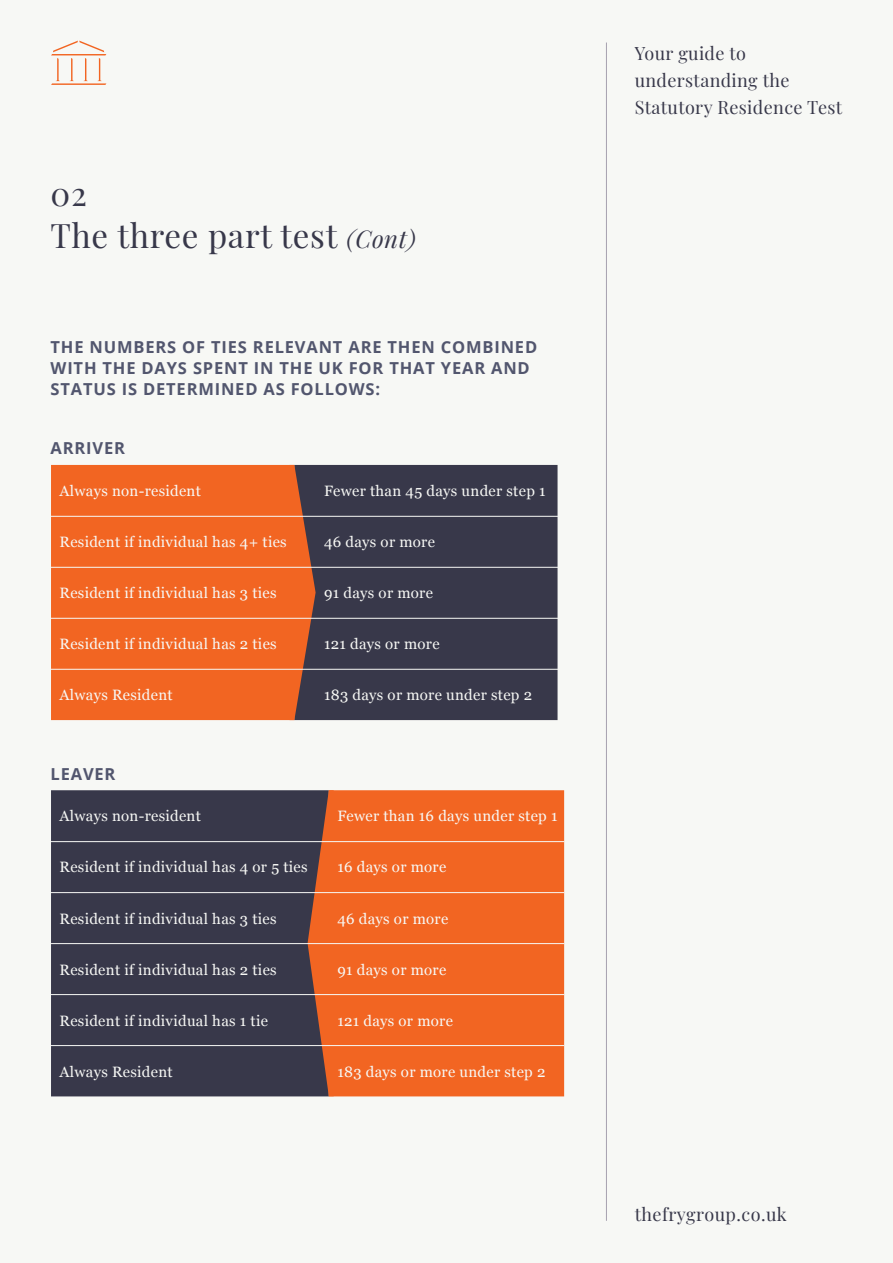
<style>
.page{position:relative;width:893px;height:1263px;background:#f7f8f5}
.page>*{position:absolute;margin:0;border:0;box-sizing:border-box;transform-origin:0 0}
.t1{font:33px/42px "Playfair Display";letter-spacing:.02em;color:#38384a}
.t2{font:18px/27px "Playfair Display";letter-spacing:.02em;color:#38384a}
.t3{font:700 16.5px/21px "Open Sans";letter-spacing:.05em;color:#52566e}
.t4{font:15px "Georgia";letter-spacing:.02em;color:#f7f8f5}
.s1{font-style:italic;font-size:24px}
</style>
<div class="page">
<svg style="left:51px;top:40px;width:55px;height:45px"></svg>
<hr style="left:606px;top:43px;width:1px;height:1178px;background:#a6a1af">
<div style="left:51px;top:790px;width:257px;height:306px;background:#38384a"></div>
<div style="left:334px;top:790px;width:230px;height:306px;background:#f26522"></div>
<svg style="left:308px;top:790px;width:26px;height:306px"></svg>
<hr style="left:44px;top:841px;width:520px;height:1px;background:#f7f8f5">
<hr style="left:44px;top:892px;width:520px;height:1px;background:#f7f8f5">
<hr style="left:44px;top:943px;width:520px;height:1px;background:#f7f8f5">
<div style="left:51px;top:465px;width:238px;height:255px;background:#f26522"></div>
<div style="left:316px;top:465px;width:242px;height:255px;background:#38384a"></div>
<svg style="left:289px;top:465px;width:27px;height:255px"></svg>
<hr style="left:44px;top:516px;width:520px;height:1px;background:#f7f8f5">
<hr style="left:44px;top:567px;width:520px;height:1px;background:#f7f8f5">
<hr style="left:44px;top:618px;width:520px;height:1px;background:#f7f8f5">
<hr style="left:44px;top:669px;width:520px;height:1px;background:#f7f8f5">
<hr style="left:44px;top:994px;width:520px;height:1px;background:#f7f8f5">
<hr style="left:44px;top:1045px;width:520px;height:1px;background:#f7f8f5">
<h1 class="t1" style="left:51px;top:170px;width:367px">02<br>The three part test <span class="s1">(Cont)</span></h1>
<p class="t3" style="left:51px;top:336px;width:488px">THE NUMBERS OF TIES RELEVANT ARE THEN COMBINED<br>WITH THE DAYS SPENT IN THE UK FOR THAT YEAR AND<br>STATUS IS DETERMINED AS FOLLOWS:</p>
<p class="t3" style="left:51px;top:437px;width:76px">ARRIVER</p>
<p class="t4" style="left:60px;top:480px;width:143px">Always non-resident</p>
<p class="t4" style="left:324px;top:480px;width:223px">Fewer than 45 days under step 1</p>
<p class="t4" style="left:60px;top:531px;width:229px">Resident if individual has 4+ ties</p>
<p class="t4" style="left:324px;top:531px;width:112px">46 days or more</p>
<p class="t4" style="left:60px;top:582px;width:219px">Resident if individual has 3 ties</p>
<p class="t4" style="left:324px;top:582px;width:110px">91 days or more</p>
<p class="t4" style="left:60px;top:633px;width:219px">Resident if individual has 2 ties</p>
<p class="t4" style="left:324px;top:633px;width:117px">121 days or more</p>
<p class="t4" style="left:60px;top:684px;width:115px">Always Resident</p>
<p class="t4" style="left:324px;top:684px;width:210px">183 days or more under step 2</p>
<p class="t3" style="left:51px;top:763px;width:66px">LEAVER</p>
<p class="t4" style="left:60px;top:805px;width:143px">Always non-resident</p>
<p class="t4" style="left:337px;top:805px;width:222px">Fewer than 16 days under step 1</p>
<p class="t4" style="left:60px;top:856px;width:250px">Resident if individual has 4 or 5 ties</p>
<p class="t4" style="left:337px;top:856px;width:110px">16 days or more</p>
<p class="t4" style="left:60px;top:907px;width:219px">Resident if individual has 3 ties</p>
<p class="t4" style="left:337px;top:907px;width:112px">46 days or more</p>
<p class="t4" style="left:60px;top:958px;width:219px">Resident if individual has 2 ties</p>
<p class="t4" style="left:337px;top:958px;width:110px">91 days or more</p>
<p class="t4" style="left:60px;top:1009px;width:210px">Resident if individual has 1 tie</p>
<p class="t4" style="left:337px;top:1009px;width:117px">121 days or more</p>
<p class="t4" style="left:60px;top:1060px;width:115px">Always Resident</p>
<p class="t4" style="left:337px;top:1060px;width:210px">183 days or more under step 2</p>
<p class="t2" style="left:635px;top:38px;width:209px">Your guide to understanding the<br>Statutory Residence Test</p>
<p class="t2" style="left:635px;top:1199px;width:154px">thefrygroup.co.uk</p>
</div>
